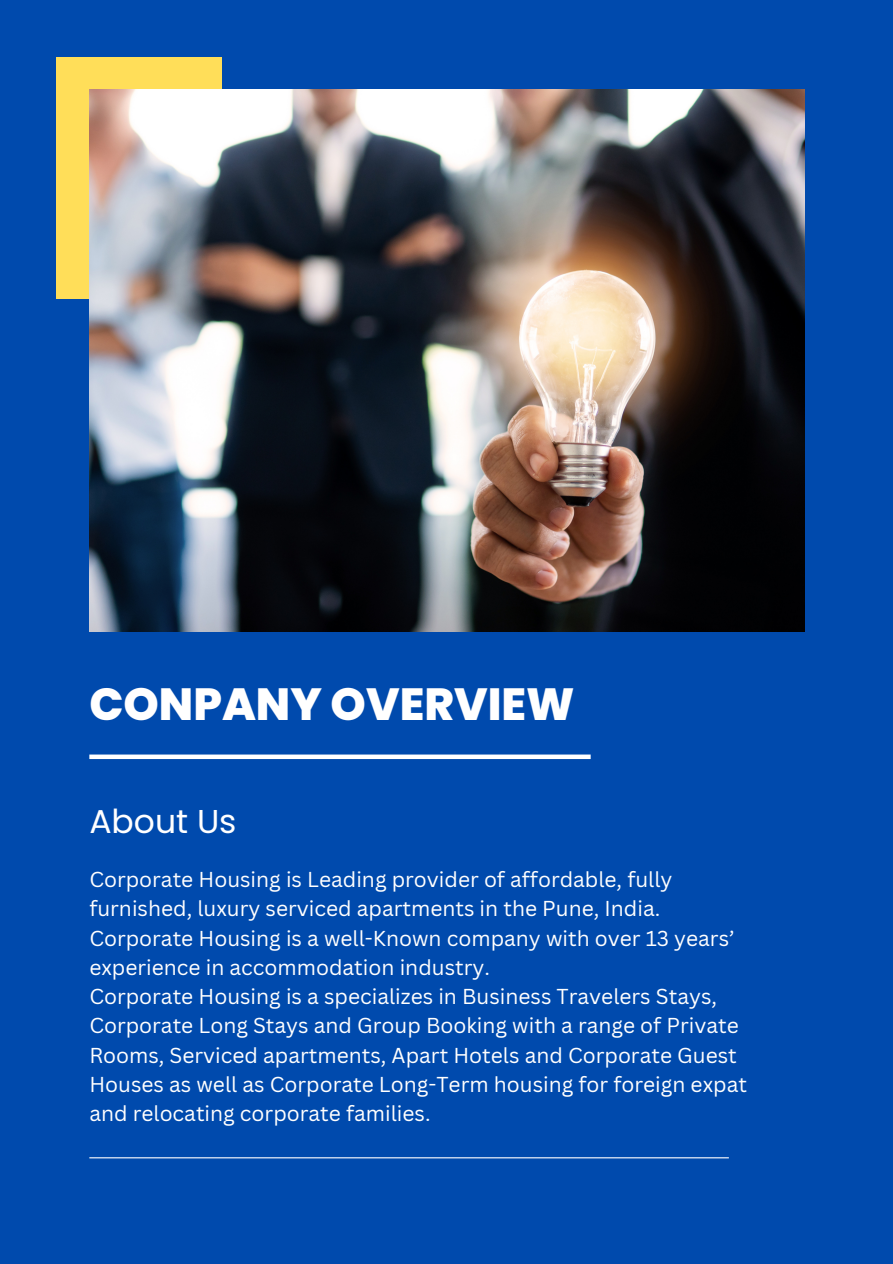
<style>
.page{position:relative;width:893px;height:1264px;background:#fff}
.page>*{position:absolute;margin:0;border:0;box-sizing:border-box;transform-origin:0 0}
.t1{font:800 45px "Poppins";color:#fff}
.t2{font:33px "Poppins";color:#fff}
.t3{font:21px/29.2px "Canva Sans";color:#fff}
</style>
<div class="page">
<div style="left:0;top:0;width:892px;height:1263px;background:#004aad"></div>
<div style="left:57px;top:57px;width:165px;height:242px;background:#ffde59"></div>
<img style="left:89px;top:89px;width:715px;height:543px">
<div style="left:89px;top:754px;width:501px;height:5px;background:#fff"></div>
<hr style="left:89px;top:1157px;width:639px;height:1px;background:#fff">
<p class="t1" style="left:89px;top:672px;width:487px">CONPANY OVERVIEW</p>
<p class="t2" style="left:89px;top:798px;width:149px">About Us</p>
<p class="t3" style="left:89px;top:864px;width:646px">Corporate Housing is Leading provider of affordable, fully furnished, luxury serviced apartments in the Pune, India.<br>Corporate Housing is a well-Known company with over 13 years’ experience in accommodation industry.</p>
<p class="t3" style="left:89px;top:981px;width:659px">Corporate Housing is a specializes in Business Travelers Stays, Corporate Long Stays and Group Booking with a range of Private Rooms, Serviced apartments, Apart Hotels and Corporate Guest Houses as well as Corporate Long-Term housing for foreign expat and relocating corporate families.</p>
</div>
